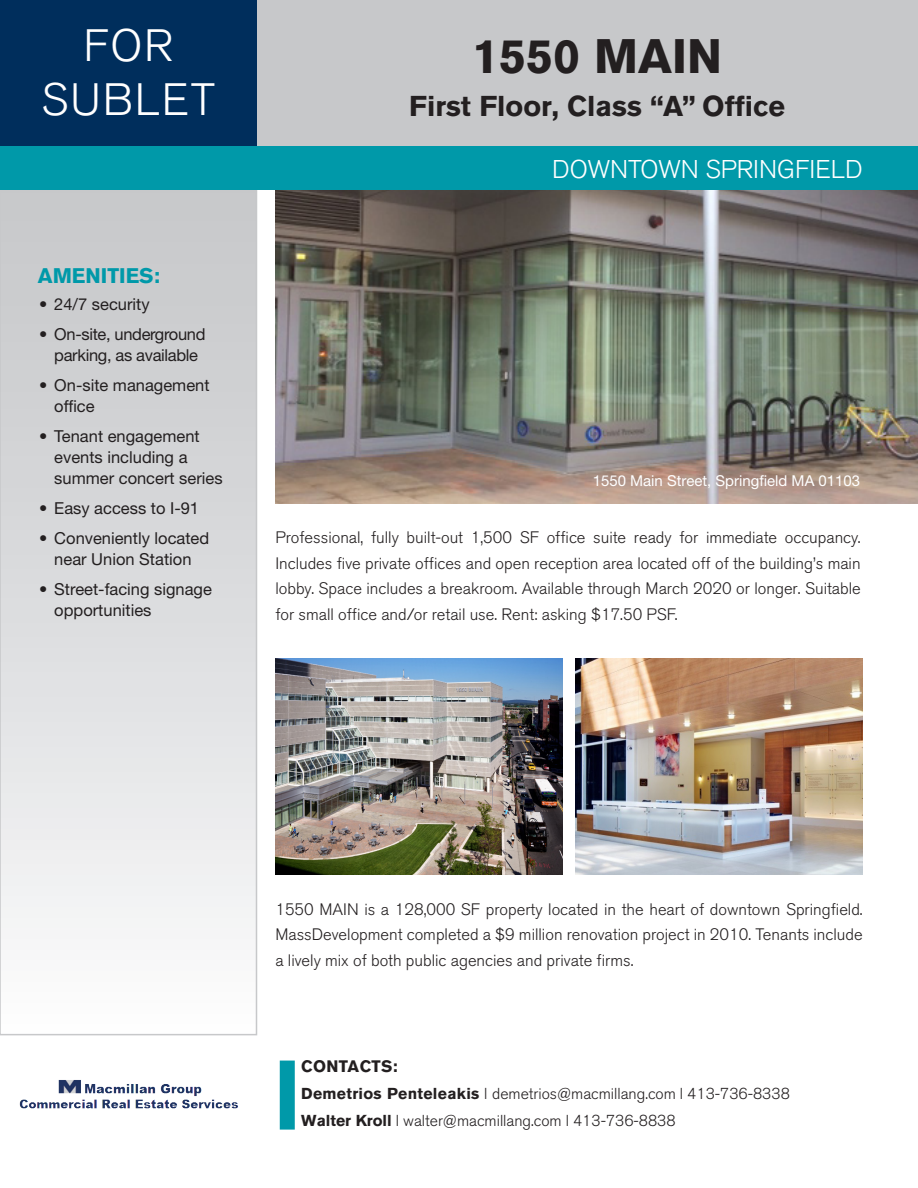
<style>
.page{position:relative;width:918px;height:1188px;background:#fff}
.page>*{position:absolute;margin:0;border:0;box-sizing:border-box;transform-origin:0 0}
.t1{font:700 48px "Akzidenz Grotesk BQ";color:#231f20}
.t2{font:300 45px/54px "Akzidenz Grotesk BQ";letter-spacing:.04em;color:#fff;text-align:center}
.t3{font:700 28.5px "Akzidenz Grotesk BQ";color:#231f20}
.t4{font:300 25.5px "Akzidenz Grotesk BQ";color:#fff}
.left_column_header{font:700 21px "Akzidenz Grotesk BQ";color:#0099a9}
.left_column_header-2{font:300 16.5px/25.5px "Akzidenz Grotesk BQ";color:#231f20;text-align:justify}
.t5{font:16.5px/21px "Helvetica Neue LT Std";color:#231f20}
.t6{font:16.5px/21px "Helvetica Neue LT Std";letter-spacing:-.02em;color:#231f20;text-align:center}
.t7{font:700 16.5px "Akzidenz Grotesk BQ";letter-spacing:.02em;color:#231f20}
.t8{font:300 15.75px "Akzidenz Grotesk BQ";color:#231f20}
.t9{font:15px "Helvetica Neue LT Std";color:#fff}
.s1{font-weight:700}
</style>
<div class="page">
<img style="left:275px;top:190px;width:643px;height:313px">
<div style="left:0;top:127px;width:256px;height:908px;background:linear-gradient(to bottom,#bfc0c3,#fafafb)"></div>
<div style="left:0;top:127px;width:257px;height:908px;border:2px solid #c7c8ca"></div>
<div style="left:0;top:0;width:918px;height:148px;background:#c7c8ca"></div>
<div style="left:0;top:0;width:256px;height:149px;background:#002e5c"></div>
<img style="left:19px;top:1080px;width:219px;height:29px">
<div style="left:280px;top:1061px;width:15px;height:69px;background:#0099a9"></div>
<div style="left:0;top:147px;width:918px;height:43px;background:#0099a9"></div>
<img style="left:575px;top:659px;width:288px;height:216px">
<img style="left:275px;top:659px;width:288px;height:216px">
<p class="t2" style="left:41px;top:20px;width:176px">FOR<br>SUBLET</p>
<p class="t1" style="left:472px;top:28px;width:251px">1550 MAIN</p>
<p class="t3" style="left:409px;top:90px;width:377px">First Floor, Class “A” Office</p>
<p class="left_column_header" style="left:38px;top:263px;width:124px">AMENITIES:</p>
<p class="t5" style="left:39px;top:294px;width:112px">• 24/7 security</p>
<p class="t6" style="left:39px;top:324px;width:168px">• On-site, underground parking, as available</p>
<p class="t5" style="left:54px;top:375px;width:157px;text-indent:-15px">• On-site management office</p>
<p class="t5" style="left:54px;top:426px;width:170px;text-indent:-15px">• Tenant engagement events including a summer concert series</p>
<p class="t5" style="left:39px;top:498px;width:161px">• Easy access to I-91</p>
<p class="t5" style="left:39px;top:528px;width:171px;text-align:center">• Conveniently located near Union Station</p>
<p class="t5" style="left:54px;top:579px;width:159px;text-indent:-15px">• Street-facing signage opportunities</p>
<p class="t4" style="left:552px;top:155px;width:312px">DOWNTOWN SPRINGFIELD</p>
<p class="t9" style="left:593px;top:472px;width:269px">1550 Main Street, Springfield MA 01103</p>
<p class="left_column_header-2" style="left:275px;top:525px;width:587px">Professional, fully built-out 1,500 SF office suite ready for immediate occupancy.<br>Includes five private offices and open reception area located off of the building’s main lobby. Space includes a breakroom. Available through March 2020 or longer. Suitable for small office and/or retail use. Rent: asking $17.50 PSF.</p>
<p class="left_column_header-2" style="left:275px;top:896px;width:589px">1550 MAIN is a 128,000 SF property located in the heart of downtown Springfield.<br>MassDevelopment completed a $9 million renovation project in 2010. Tenants include a lively mix of both public agencies and private firms.</p>
<p class="t7" style="left:301px;top:1057px;width:98px">CONTACTS:</p>
<p class="t8" style="left:301px;top:1085px;width:490px"><span class="s1">Demetrios Penteleakis</span> l demetrios@macmillang.com l 413-736-8338</p>
<p class="t8" style="left:301px;top:1112px;width:376px"><span class="s1">Walter Kroll</span> l walter@macmillang.com l 413-736-8838</p>
</div>
